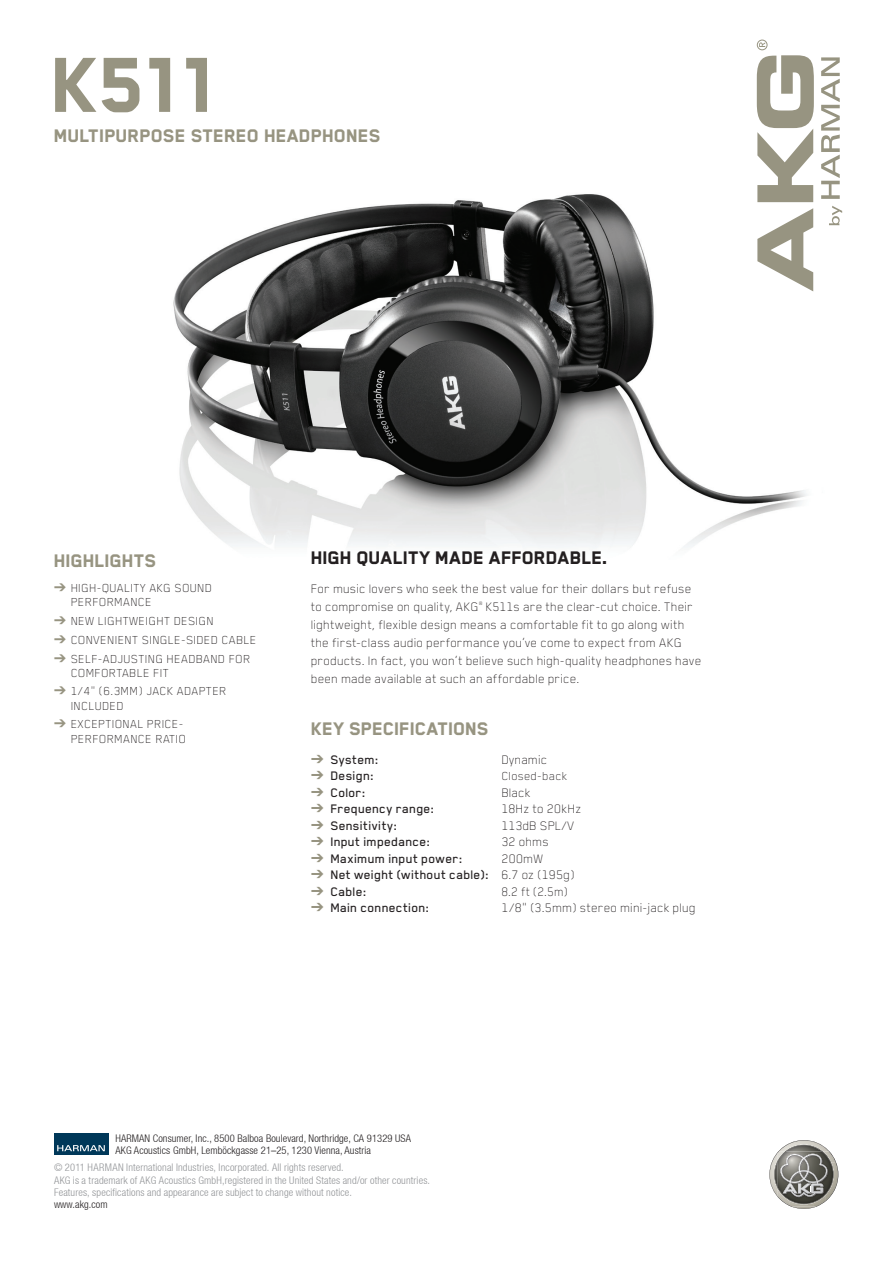
<style>
.page{position:relative;width:893px;height:1263px;background:#fff}
.page>*{position:absolute;margin:0;border:0;box-sizing:border-box;transform-origin:0 0}
.t1{font:800 90px "Blender Pro";color:#979481}
.t2{font:800 21px "Blender Pro";color:#979481}
.t3{font:800 21px "Blender Pro";letter-spacing:-.005em;color:#231f20}
.t4{font:100 14.25px/18px "Blender Pro";letter-spacing:.005em;color:#231f20}
.t5{font:500 14.25px "Blender Pro";letter-spacing:.01em;color:#231f20}
.t6{font:100 14.25px "Blender Pro";letter-spacing:.005em;color:#231f20;scale:.95 1}
.t7{font:100 13.5px/14.2px "Blender Pro";letter-spacing:.02em;color:#231f20}
.t8{font:300 condensed 10.5px/12.6px "Helvetica Neue LT";letter-spacing:.015em;color:#939598}
.t9{font:300 condensed 10.5px/12px "Helvetica Neue LT";letter-spacing:.01em;color:#231f20}
.t10{font:100 5.7px "Blender Pro";color:#231f20}
.s1{color:#979481}
.s2{font-weight:100}
</style>
<div class="page">
<img style="left:173px;top:194px;width:666px;height:354px">
<svg style="left:757px;top:40px;width:57px;height:251px"></svg>
<svg style="left:821px;top:57px;width:19px;height:142px"></svg>
<svg style="left:829px;top:206px;width:13px;height:19px"></svg>
<svg style="left:769px;top:1140px;width:69px;height:69px"></svg>
<div style="left:54px;top:1133px;width:54px;height:21px;background:#003859"></div>
<svg style="left:57px;top:1145px;width:48px;height:6px"></svg>
<h1 class="t1" style="left:52px;top:37px;width:173px">K511</h1>
<h2 class="t2" style="left:54px;top:124px;width:328px">MULTIPURPOSE STEREO HEADPHONES</h2>
<h2 class="t2" style="left:54px;top:550px;width:23px">HIGHLIGHTS</h2>
<p class="t7" style="left:71px;top:580px;width:143px;text-indent:-17px"><span class="s1">➔</span> HIGH-QUALITY AKG SOUND<br>PERFORMANCE</p>
<p class="t7" style="left:54px;top:613px;width:162px"><span class="s1">➔</span> NEW LIGHTWEIGHT DESIGN</p>
<p class="t7" style="left:54px;top:632px;width:204px"><span class="s1">➔</span> CONVENIENT SINGLE-SIDED CABLE</p>
<p class="t7" style="left:71px;top:651px;width:181px;text-indent:-17px"><span class="s1">➔</span> SELF-ADJUSTING HEADBAND FOR<br>COMFORTABLE FIT</p>
<p class="t7" style="left:71px;top:684px;width:157px;text-indent:-17px"><span class="s1">➔</span> 1/4" (6.3MM) JACK ADAPTER<br>INCLUDED</p>
<p class="t7" style="left:54px;top:717px;width:134px;text-align:right"><span class="s1">➔</span> EXCEPTIONAL PRICE-<br>PERFORMANCE RATIO</p>
<h2 class="t3" style="left:311px;top:547px;width:299px">HIGH QUALITY MADE AFFORDABLE.</h2>
<p class="t4" style="left:311px;top:579px;width:382px">For music lovers who seek the best value for their dollars but refuse to compromise on quality, AKG</p>
<p class="t10" style="left:479px;top:600px;width:5px">®</p>
<p class="t4" style="left:311px;top:597px;width:392px;text-indent:175px">K511s are the clear-cut choice. Their lightweight, flexible design means a comfortable fit to go along with the first-class audio performance you’ve come to expect from AKG products. In fact, you won’t believe such high-quality headphones have been made available at such an affordable price.</p>
<h2 class="t2" style="left:311px;top:718px;width:126px">KEY SPECIFICATIO</h2>
<h2 class="t2" style="left:466px;top:718px;width:23px">NS</h2>
<p class="t5" style="left:311px;top:752px;width:69px"><span class="s1">➔</span> System:</p>
<p class="t4" style="left:502px;top:750px;width:47px">Dynamic</p>
<p class="t5" style="left:311px;top:768px;width:65px"><span class="s1">➔</span> Design:</p>
<p class="t7" style="left:502px;top:769px;width:67px">Closed-back</p>
<p class="t5" style="left:311px;top:785px;width:56px"><span class="s1">➔</span> Color:</p>
<p class="t4" style="left:502px;top:783px;width:30px">Black</p>
<p class="t5" style="left:311px;top:801px;width:125px"><span class="s1">➔</span> Frequency range:</p>
<p class="t4" style="left:502px;top:799px;width:81px">18Hz to 20kHz</p>
<p class="t5" style="left:311px;top:818px;width:88px"><span class="s1">➔</span> Sensitivity:</p>
<p class="t4" style="left:502px;top:816px;width:74px">113dB SPL/V</p>
<p class="t5" style="left:311px;top:834px;width:121px"><span class="s1">➔</span> Input impedance:</p>
<p class="t4" style="left:502px;top:832px;width:49px">32 ohms</p>
<p class="t5" style="left:311px;top:851px;width:153px"><span class="s1">➔</span> Maximum input power:</p>
<p class="t4" style="left:502px;top:849px;width:43px">200mW</p>
<p class="t5" style="left:311px;top:867px;width:265px"><span class="s1">➔</span> Net weight (without cable): <span class="s2">6.7 oz (195g)</span></p>
<p class="t5" style="left:311px;top:884px;width:57px"><span class="s1">➔</span> Cable:</p>
<p class="t6" style="left:502px;top:884px;width:71px">8.2 ft (2.5m)</p>
<p class="t5" style="left:311px;top:900px;width:120px"><span class="s1">➔</span> Main connection:</p>
<p class="t4" style="left:502px;top:898px;width:196px">1/8" (3.5mm) stereo mini-jack plug</p>
<p class="t9" style="left:115px;top:1132px;width:297px">HARMAN Consumer, Inc., 8500 Balboa Boulevard, Northridge, CA 91329 USA<br>AKG Acoustics GmbH, Lemböckgasse 21–25, 1230 Vienna, Austria</p>
<p class="t8" style="left:54px;top:1161px;width:378px">© 2011 HARMAN International Industries, Incorporated. All rights reserved.<br>AKG is a trademark of AKG Acoustics GmbH,registered in the United States and/or other countries.<br>Features, specifications and appearance are subject to change without notice.</p>
<p class="t9" style="left:54px;top:1198px;width:55px">www.akg.com</p>
</div>
